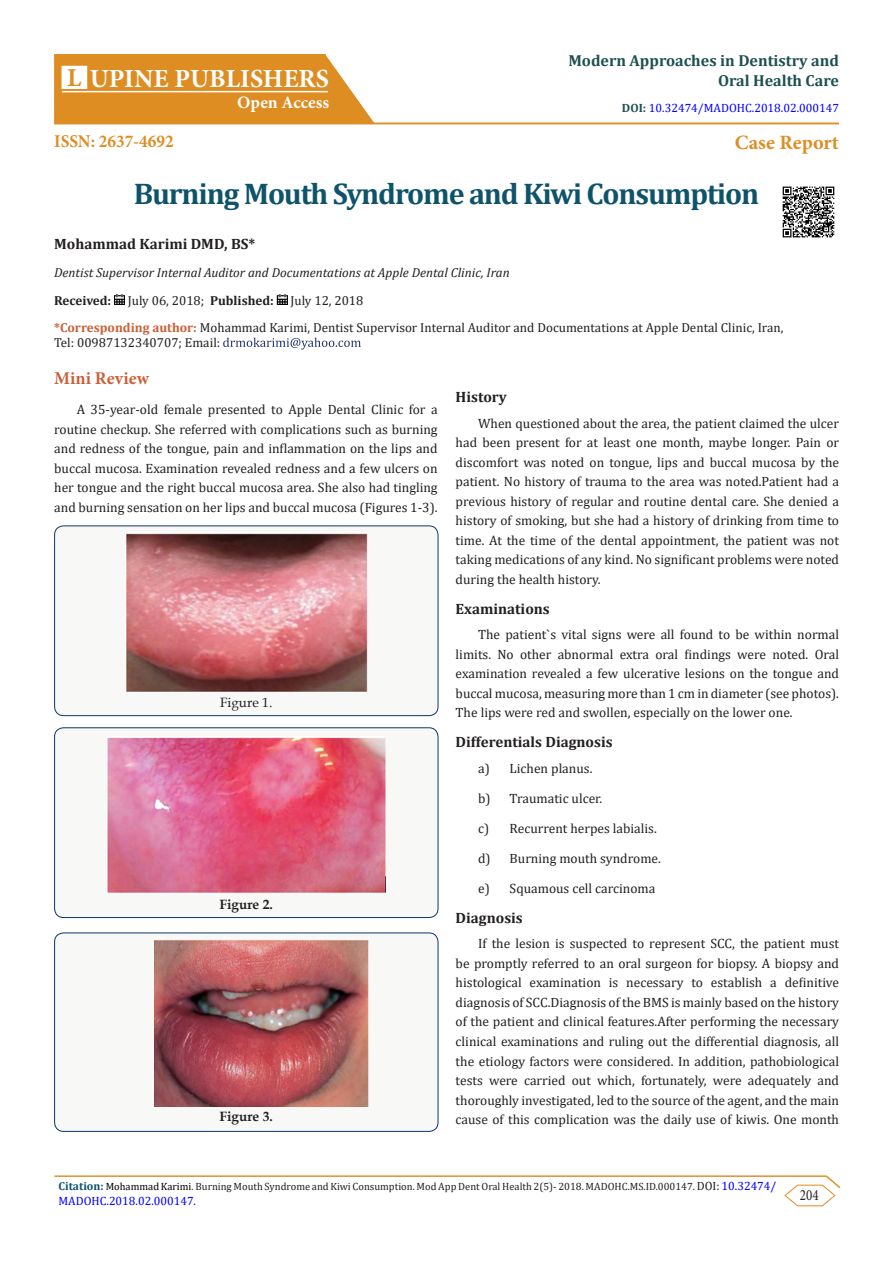
<style>
.page{position:relative;width:893px;height:1263px;background:#fff}
.page>*{position:absolute;margin:0;border:0;box-sizing:border-box;transform-origin:0 0}
.t1{font:700 30px "Cambria";letter-spacing:-.04em;color:#0e536a}
.t2{font:700 26.1px "Minion Pro";color:#fff}
.t3{font:700 20.4px "Minion Pro";letter-spacing:.005em;color:#de8d23}
.t4{font:700 18px "Minion Pro";color:#de8d23;scale:.96 1}
.t5{font:700 18px "Minion Pro";letter-spacing:.005em;color:#ca5f37}
.t6{font:700 17.4px "Minion Pro";color:#fff}
.t7{font:700 16.05px/19.6px "Cambria";color:#1e5050;text-align:right}
.t8{font:15.75px "Minion Pro";color:#231f20;scale:.83 1}
.t9{font:700 15px "Cambria";color:#231f20}
.t10{font:13.5px/19.5px "Cambria";color:#231f20;text-align:justify}
.t11{font:700 13.5px "Book Antiqua";color:#231f20}
.t12{font:13.5px "Book Antiqua";color:#231f20}
.t13{font:13.05px/14.5px "Cambria";color:#231f20}
.t14{font:italic 13.05px "Cambria";color:#231f20}
.t15{font:700 13.05px "Cambria";letter-spacing:-.005em;color:#231f20}
.t16{font:12px "Cambria";color:#00f}
.t17{font:10.5px "Cambria";color:#231f20}
.s1{font-size:25.8px;color:#de8d23}
.s2{font-weight:700;color:#1e5050}
.s3{font-weight:700}
.s4{font-weight:700;color:#ca5f37}
.s5{font-weight:700;font-size:11.55px;color:#0e536a}
.s6{color:#000}
.s7{font-size:12px}
.s8{font-size:12px;color:#00f}
</style>
<div class="page">
<hr style="left:54px;top:1175px;width:773px;height:2px;background:#de8d23">
<svg style="left:784px;top:1175px;width:57px;height:31px"></svg>
<svg style="left:114px;top:294px;width:11px;height:11px"></svg>
<svg style="left:277px;top:294px;width:11px;height:11px"></svg>
<svg style="left:223px;top:338px;width:138px;height:12px"></svg>
<hr style="left:54px;top:123px;width:785px;height:1px;background:#de8d23">
<svg style="left:54px;top:54px;width:322px;height:71px;background:#e19838"></svg>
<hr style="left:62px;top:91px;width:266px;height:1px;background:#fff">
<div style="left:62px;top:66px;width:25px;height:22px;background:#fff"></div>
<div style="left:55px;top:526px;width:383px;height:190px;background:#f8f8f7;border-radius:9px"></div>
<div style="left:54px;top:525px;width:384px;height:191px;border:1px solid #0e356a;border-radius:9px"></div>
<img style="left:126px;top:533px;width:241px;height:159px">
<div style="left:55px;top:728px;width:383px;height:189px;background:#f8f8f7;border-radius:9px"></div>
<div style="left:54px;top:727px;width:384px;height:191px;border:1px solid #0e356a;border-radius:9px"></div>
<img style="left:107px;top:737px;width:279px;height:156px">
<div style="left:55px;top:933px;width:383px;height:198px;background:#f8f8f7;border-radius:9px"></div>
<div style="left:54px;top:932px;width:384px;height:200px;border:1px solid #0e356a;border-radius:9px"></div>
<img style="left:155px;top:940px;width:214px;height:166px">
<img style="left:782px;top:186px;width:53px;height:52px">
<p class="t2" style="left:67px;top:60px;width:263px"><span class="s1">L</span> UPINE PUBLISHERS</p>
<p class="t6" style="left:237px;top:90px;width:94px">Open Access</p>
<p class="t4" style="left:54px;top:129px;width:126px">ISSN: 2637-4692</p>
<p class="t7" style="left:568px;top:51px;width:272px">Modern Approaches in Dentistry and<br>Oral Health Care</p>
<p class="t16" style="left:622px;top:101px;width:219px"><span class="s2">DOI:</span> 10.32474/MADOHC.2018.02.000147</p>
<p class="t3" style="left:735px;top:128px;width:106px">Case Report</p>
<p class="t1" style="left:134px;top:173px;width:627px">Burning Mouth Syndrome and Kiwi Consumption</p>
<p class="t9" style="left:54px;top:234px;width:203px">Mohammad Karimi DMD, BS*</p>
<p class="t14" style="left:54px;top:263px;width:457px">Dentist Supervisor Internal Auditor and Documentations at Apple Dental Clinic, Iran</p>
<p class="t15" style="left:54px;top:291px;width:59px">Received:</p>
<p class="t13" style="left:128px;top:293px;width:148px">July 06, 2018; <span class="s3">Published:</span></p>
<p class="t13" style="left:290px;top:293px;width:75px">July 12, 2018</p>
<p class="t13" style="left:54px;top:321px;width:731px"><span class="s4">*Corresponding author:</span> Mohammad Karimi, Dentist Supervisor Internal Auditor and Documentations at Apple Dental Clinic, Iran,<br>Tel: 00987132340707; Email:</p>
<p class="t5" style="left:54px;top:366px;width:97px">Mini Review</p>
<p class="t10" style="left:54px;top:400px;width:385px;text-indent:22px">A 35-year-old female presented to Apple Dental Clinic for a routine checkup. She referred with complications such as burning and redness of the tongue, pain and inflammation on the lips and buccal mucosa. Examination revealed redness and a few ulcers on her tongue and the right buccal mucosa area. She also had tingling and burning sensation on her lips and buccal mucosa (Figures 1-3).</p>
<p class="t12" style="left:220px;top:693px;width:54px">Figure 1.</p>
<p class="t11" style="left:220px;top:895px;width:55px">Figure 2.</p>
<p class="t11" style="left:220px;top:1107px;width:55px">Figure 3.</p>
<p class="t9" style="left:456px;top:387px;width:53px">History</p>
<p class="t10" style="left:456px;top:413px;width:385px;text-indent:22px">When questioned about the area, the patient claimed the ulcer had been present for at least one month, maybe longer. Pain or discomfort was noted on tongue, lips and buccal mucosa by the patient. No history of trauma to the area was noted.Patient had a previous history of regular and routine dental care. She denied a history of smoking, but she had a history of drinking from time to time. At the time of the dental appointment, the patient was not taking medications of any kind. No significant problems were noted during the health history.</p>
<p class="t9" style="left:456px;top:598px;width:96px">Examinations</p>
<p class="t10" style="left:456px;top:625px;width:385px;text-indent:22px">The patient`s vital signs were all found to be within normal limits. No other abnormal extra oral findings were noted. Oral examination revealed a few ulcerative lesions on the tongue and buccal mucosa, measuring more than 1 cm in diameter (see photos).<br>The lips were red and swollen, especially on the lower one.</p>
<p class="t9" style="left:456px;top:732px;width:158px">Differentials Diagnosis</p>
<p class="t10" style="left:478px;top:758px;width:116px">a) Lichen planus.</p>
<p class="t10" style="left:478px;top:788px;width:126px">b) Traumatic ulcer.</p>
<p class="t10" style="left:478px;top:818px;width:180px">c) Recurrent herpes labialis.</p>
<p class="t10" style="left:478px;top:848px;width:184px">d) Burning mouth syndrome.</p>
<p class="t10" style="left:478px;top:878px;width:179px">e) Squamous cell carcinoma</p>
<p class="t9" style="left:456px;top:907px;width:69px">Diagnosis</p>
<p class="t10" style="left:456px;top:934px;width:385px;text-indent:22px">If the lesion is suspected to represent SCC, the patient must be promptly referred to an oral surgeon for biopsy. A biopsy and histological examination is necessary to establish a definitive diagnosis of SCC.Diagnosis of the BMS is mainly based on the history of the patient and clinical features.After performing the necessary clinical examinations and ruling out the differential diagnosis, all the etiology factors were considered. In addition, pathobiological tests were carried out which, fortunately, were adequately and thoroughly investigated, led to the source of the agent, and the main cause of this complication was the daily use of kiwis. One month</p>
<p class="t17" style="left:58px;top:1180px;width:719px"><span class="s5">Citation:</span> <span class="s6">Mohammad Karimi</span>. Burning Mouth Syndrome and Kiwi Consumption. Mod App Dent Oral Health 2(5)- 2018. MADOHC.MS.ID.000147. <span class="s7">DOI:</span> <span class="s8">10.32474/</span></p>
<p class="t16" style="left:58px;top:1193px;width:139px">MADOHC.2018.02.000147.</p>
<p class="t8" style="left:800px;top:1184px;width:24px">204</p>
</div>
